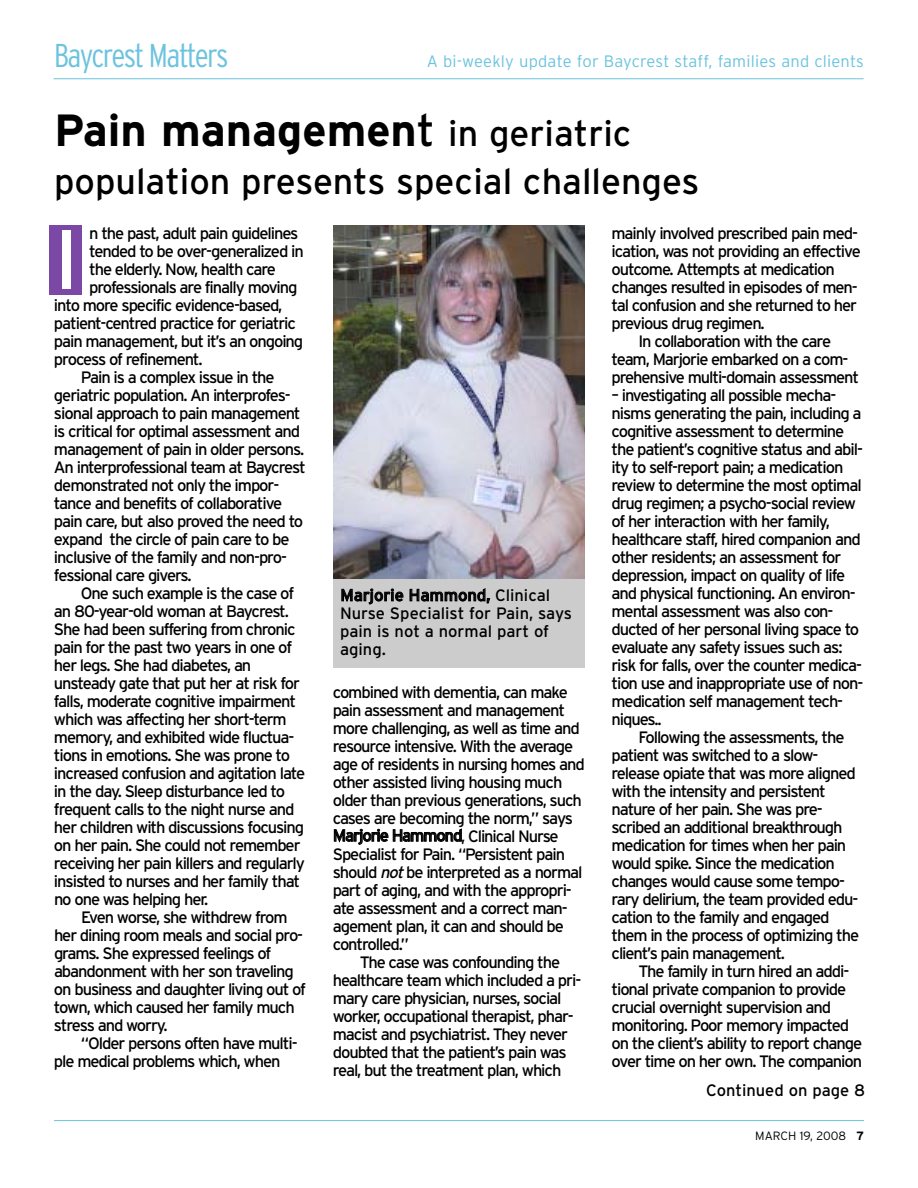
<style>
.page{position:relative;width:918px;height:1188px;background:#fff}
.page>*{position:absolute;margin:0;border:0;box-sizing:border-box;transform-origin:0 0}
.t1{font:84px "Interstate";color:#fff}
.t2{font:700 45px "Interstate";color:#000}
.t3{font:36px "Interstate";color:#000}
.t4{font:300 condensed 33px "Interstate";letter-spacing:-.05em;color:#6bc3de}
.t5{font:16.5px/18px "Interstate";letter-spacing:-.065em;color:#000}
.t6{font:16.5px/18.1px "Interstate";color:#000}
.t7{font:300 16.5px "Interstate";letter-spacing:.01em;color:#6bc3de}
.t8{font:300 12px "Interstate";color:#000}
.s1{font-weight:400}
.s2{font-weight:400;font-size:36px}
.s3{font-style:italic}
.s4{font-weight:700}
</style>
<div class="page">
<hr style="left:54px;top:78px;width:810px;height:1px;background:#6bc3de">
<hr style="left:54px;top:1120px;width:810px;height:1px;background:#6bc3de">
<div style="left:50px;top:225px;width:32px;height:69px;background:#7c48a6"></div>
<img style="left:333px;top:225px;width:252px;height:354px">
<div style="left:333px;top:579px;width:252px;height:89px;background:#ccc"></div>
<h3 class="t4" style="left:54px;top:36px;width:176px">Baycrest Matters</h3>
<p class="t7" style="left:427px;top:52px;width:439px">A bi-weekly update for Baycrest staff, families and clients</p>
<h2 class="t2" style="left:54px;top:104px;width:579px">Pain managemen<span class="s1">t</span> <span class="s2">in geriatric</span></h2>
<h3 class="t3" style="left:54px;top:160px;width:647px">population presents special challenges</h3>
<h1 class="t1" style="left:54px;top:211px;width:26px">I</h1>
<p class="t5" style="left:89px;top:224px;width:211px">n the past, adult pain guidelines</p>
<p class="t5" style="left:89px;top:242px;width:216px">tended to be over-generalized in</p>
<p class="t5" style="left:89px;top:260px;width:188px">the elderly. Now, health care</p>
<p class="t5" style="left:89px;top:278px;width:210px">professionals are finally moving</p>
<p class="t5" style="left:54px;top:296px;width:230px">into more specific evidence-based,</p>
<p class="t5" style="left:54px;top:314px;width:244px">patient-centred practice for geriatric</p>
<p class="t5" style="left:54px;top:332px;width:251px">pain management, but it’s an ongoing</p>
<p class="t5" style="left:54px;top:350px;width:150px">process of refinement.</p>
<p class="t5" style="left:81px;top:368px;width:195px">Pain is a complex issue in the</p>
<p class="t5" style="left:54px;top:386px;width:238px">geriatric population. An interprofes-</p>
<p class="t5" style="left:54px;top:404px;width:248px">sional approach to pain management</p>
<p class="t5" style="left:54px;top:422px;width:248px">is critical for optimal assessment and</p>
<p class="t5" style="left:54px;top:440px;width:252px">management of pain in older persons.</p>
<p class="t5" style="left:54px;top:458px;width:253px">An interprofessional team at Baycrest</p>
<p class="t5" style="left:54px;top:476px;width:227px">demonstrated not only the impor-</p>
<p class="t5" style="left:54px;top:494px;width:230px">tance and benefits of collaborative</p>
<p class="t5" style="left:54px;top:512px;width:251px">pain care, but also proved the need to</p>
<p class="t5" style="left:54px;top:530px;width:237px">expand the circle of pain care to be</p>
<p class="t5" style="left:54px;top:548px;width:234px">inclusive of the family and non-pro-</p>
<p class="t5" style="left:54px;top:566px;width:139px">fessional care givers.</p>
<p class="t5" style="left:81px;top:584px;width:215px">One such example is the case of</p>
<p class="t5" style="left:54px;top:602px;width:236px">an 80-year-old woman at Baycrest.</p>
<p class="t5" style="left:54px;top:620px;width:243px">She had been suffering from chronic</p>
<p class="t5" style="left:54px;top:638px;width:240px">pain for the past two years in one of</p>
<p class="t5" style="left:54px;top:656px;width:199px">her legs. She had diabetes, an</p>
<p class="t5" style="left:54px;top:674px;width:248px">unsteady gate that put her at risk for</p>
<p class="t5" style="left:54px;top:692px;width:244px">falls, moderate cognitive impairment</p>
<p class="t5" style="left:54px;top:710px;width:234px">which was affecting her short-term</p>
<p class="t5" style="left:54px;top:728px;width:242px">memory, and exhibited wide fluctua-</p>
<p class="t5" style="left:54px;top:746px;width:238px">tions in emotions. She was prone to</p>
<p class="t5" style="left:54px;top:764px;width:253px">increased confusion and agitation late</p>
<p class="t5" style="left:54px;top:782px;width:233px">in the day. Sleep disturbance led to</p>
<p class="t5" style="left:54px;top:800px;width:242px">frequent calls to the night nurse and</p>
<p class="t5" style="left:54px;top:818px;width:252px">her children with discussions focusing</p>
<p class="t5" style="left:54px;top:836px;width:248px">on her pain. She could not remember</p>
<p class="t5" style="left:54px;top:854px;width:253px">receiving her pain killers and regularly</p>
<p class="t5" style="left:54px;top:872px;width:248px">insisted to nurses and her family that</p>
<p class="t5" style="left:54px;top:890px;width:156px">no one was helping her.</p>
<p class="t5" style="left:81px;top:908px;width:208px">Even worse, she withdrew from</p>
<p class="t5" style="left:54px;top:926px;width:251px">her dining room meals and social pro-</p>
<p class="t5" style="left:54px;top:944px;width:219px">grams. She expressed feelings of</p>
<p class="t5" style="left:54px;top:962px;width:241px">abandonment with her son traveling</p>
<p class="t5" style="left:54px;top:980px;width:254px">on business and daughter living out of</p>
<p class="t5" style="left:54px;top:998px;width:242px">town, which caused her family much</p>
<p class="t5" style="left:54px;top:1016px;width:115px">stress and worry.</p>
<p class="t5" style="left:81px;top:1034px;width:218px">“Older persons often have multi-</p>
<p class="t5" style="left:54px;top:1052px;width:228px">ple medical problems which, when</p>
<p class="t6" style="left:340px;top:586px;width:234px">Marjorie Hammond, Clinical<br>Nurse Specialist for Pain, says pain is not a normal part of aging.</p>
<p class="t5" style="left:333px;top:683px;width:254px">combined with dementia, can make pain assessment and management more challenging, as well as time and resource intensive. With the average age of residents in nursing homes and other assisted living housing much older than previous generations, such cases are becoming the norm,” says Marjorie Hammond, Clinical Nurse Specialist for Pain. “Persistent pain should <span class="s3">not</span>be interpreted as a normal part of aging, and with the appropri&shy;ate assessment and a correct man&shy;agement plan, it can and should be controlled.”</p>
<p class="t5" style="left:333px;top:953px;width:250px;text-indent:27px">The case was confounding the healthcare team which included a pri&shy;mary care physician, nurses, social worker, occupational therapist, phar&shy;macist and psychiatrist. They never doubted that the patient’s pain was real, but the treatment plan, which</p>
<p class="t5" style="left:612px;top:224px;width:248px">mainly involved prescribed pain med-</p>
<p class="t5" style="left:612px;top:242px;width:251px">ication, was not providing an effective</p>
<p class="t5" style="left:612px;top:260px;width:225px">outcome. Attempts at medication</p>
<p class="t5" style="left:612px;top:278px;width:248px">changes resulted in episodes of men-</p>
<p class="t5" style="left:612px;top:296px;width:247px">tal confusion and she returned to her</p>
<p class="t5" style="left:612px;top:314px;width:155px">previous drug regimen.</p>
<p class="t5" style="left:639px;top:332px;width:194px">In collaboration with the care</p>
<p class="t5" style="left:612px;top:350px;width:239px">team, Marjorie embarked on a com-</p>
<p class="t5" style="left:612px;top:368px;width:249px">prehensive multi-domain assessment</p>
<p class="t5" style="left:612px;top:386px;width:253px">– investigating all possible mecha&shy;nisms generating the pain, including a cognitive assessment to determine the patient’s cognitive status and abil&shy;ity to self-report pain; a medication review to determine the most optimal drug regimen; a psycho-social review of her interaction with her family, healthcare staff, hired companion and other residents; an assessment for depression, impact on quality of life and physical functioning. An environ&shy;mental assessment was also con&shy;ducted of her personal living space to evaluate any safety issues such as: risk for falls, over the counter medica&shy;tion use and inappropriate use of non&shy;medication self management tech&shy;niques..</p>
<p class="t5" style="left:612px;top:728px;width:249px;text-indent:27px">Following the assessments, the patient was switched to a slow&shy;release opiate that was more aligned with the intensity and persistent nature of her pain. She was pre&shy;scribed an additional breakthrough medication for times when her pain would spike. Since the medication changes would cause some tempo&shy;rary delirium, the team provided edu&shy;cation to the family and engaged them in the process of optimizing the client’s pain management.</p>
<p class="t5" style="left:612px;top:962px;width:252px;text-indent:27px">The family in turn hired an addi&shy;tional private companion to provide crucial overnight supervision and monitoring. Poor memory impacted on the client’s ability to report change over time on her own. The companion</p>
<p class="t6" style="left:706px;top:1081px;width:161px">Continued on page 8</p>
<p class="t8" style="left:755px;top:1129px;width:110px">MARCH 19, 2008 <span class="s4">7</span></p>
</div>
